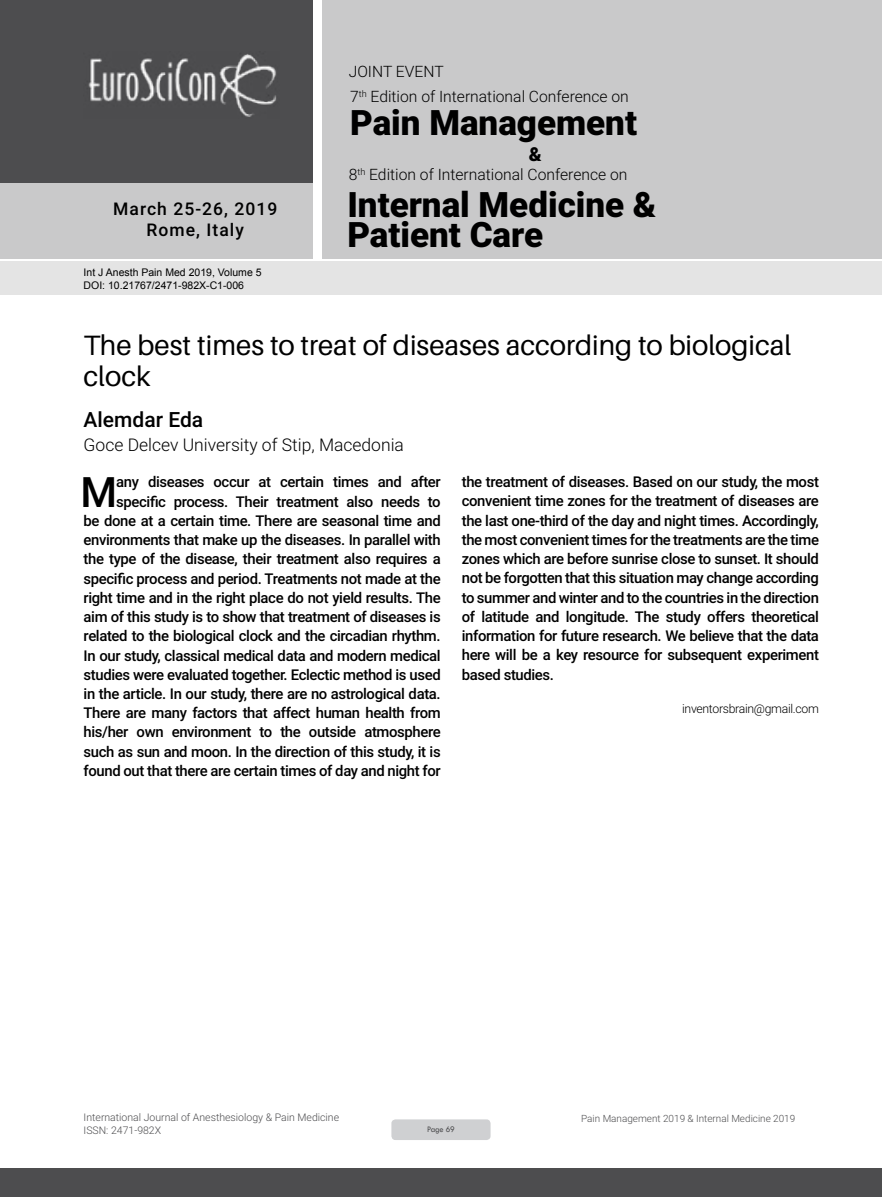
<style>
.page{position:relative;width:882px;height:1197px;background:#fff}
.page>*{position:absolute;margin:0;border:0;box-sizing:border-box;transform-origin:0 0}
.t1{font:500 42px "Roboto";color:#000}
.t2{font:900 35px/30.1px "Roboto";color:#000}
.t3{font:28px/30.8px "Aileron";color:#000}
.t4{font:500 21px "Roboto";color:#000}
.t5{font:900 19.25px "Roboto";color:#000}
.t6{font:300 17.5px "Roboto";color:#000}
.t7{font:500 17.5px/21px "Roboto";letter-spacing:.06em;color:#000;text-align:center}
.t8{font:300 15.75px/25.2px "Roboto";color:#000}
.t9{font:500 14.88px/19.2px "Roboto";letter-spacing:-.025em;color:#000;text-align:right}
.t10{font:300 12.25px "Roboto";letter-spacing:-.025em;color:#000}
.t11{font:300 10.5px "Roboto";color:#4d4d4f}
.t12{font:10.5px/12.6px "Arial";color:#000}
.t13{font:300 9.97px "Roboto";color:#4d4d4f}
.t14{font:8.75px "Tw Cen";letter-spacing:-.02em;color:#4d4d4f;scale:.95 1}
</style>
<div class="page">
<div style="left:0;top:0;width:313px;height:183px;background:#4d4d4f"></div>
<div style="left:1px;top:183px;width:312px;height:76px;background:#c9c9ca"></div>
<div style="left:323px;top:0;width:559px;height:259px;background:#c9c9ca"></div>
<img style="left:88px;top:54px;width:188px;height:63px">
<div style="left:0;top:1169px;width:882px;height:28px;background:#4d4d4f"></div>
<div style="left:1px;top:261px;width:881px;height:33px;background:#e4e4e4"></div>
<div style="left:391px;top:1119px;width:100px;height:21px;background:#cfd0d2;border-radius:4px"></div>
<p class="t7" style="left:113px;top:198px;width:166px">March 25-26, 2019<br>Rome, Italy</p>
<p class="t12" style="left:84px;top:266px;width:180px">Int J Anesth Pain Med 2019, Volume 5<br>DOI: 10.21767/2471-982X-C1-006</p>
<p class="t8" style="left:349px;top:58px;width:282px">JOINT EVENT<br>7<sup>th</sup> Edition of International Conference on</p>
<h2 class="t2" style="left:350px;top:106px;width:288px">Pain Management</h2>
<p class="t8" style="left:349px;top:161px;width:280px">8<sup>th</sup> Edition of International Conference on</p>
<h2 class="t2" style="left:347px;top:188px;width:311px">Internal Medicine &amp;<br>Patient Care</h2>
<p class="t5" style="left:529px;top:140px;width:14px">&amp;</p>
<h3 class="t3" style="left:84px;top:331px;width:709px">The best times to treat of diseases according to biological clock</h3>
<h3 class="t4" style="left:84px;top:405px;width:121px">Alemdar Eda</h3>
<p class="t6" style="left:84px;top:433px;width:322px">Goce Delcev University of Stip, Macedonia</p>
<h1 class="t1" style="left:81px;top:462px;width:38px">M</h1>
<p class="t9" style="left:84px;top:472px;width:359px">any diseases occur at certain times and after specific process. Their treatment also needs to<br>be done at a certain time. There are seasonal time and environments that make up the diseases. In parallel with the type of the disease, their treatment also requires a specific process and period. Treatments not made at the right time and in the right place do not yield results. The aim of this study is to show that treatment of diseases is related to the biological clock and the circadian rhythm.<br>In our study, classical medical data and modern medical studies were evaluated together. Eclectic method is used in the article. In our study, there are no astrological data.<br>There are many factors that affect human health from his/her own environment to the outside atmosphere such as sun and moon. In the direction of this study, it is found out that there are certain times of day and night for</p>
<p class="t9" style="left:462px;top:472px;width:359px;text-align:justify">the treatment of diseases. Based on our study, the most convenient time zones for the treatment of diseases are the last one-third of the day and night times. Accordingly, the most convenient times for the treatments are the time zones which are before sunrise close to sunset. It should not be forgotten that this situation may change according to summer and winter and to the countries in the direction of latitude and longitude. The study offers theoretical information for future research. We believe that the data here will be a key resource for subsequent experiment based studies.</p>
<p class="t10" style="left:682px;top:700px;width:138px">inventorsbrain@gmail.com</p>
<p class="t11" style="left:84px;top:1110px;width:257px">International Journal of Anesthesiology &amp; Pain Medicine</p>
<p class="t13" style="left:581px;top:1111px;width:216px">Pain Management 2019 &amp; Internal Medicine 2019</p>
<p class="t11" style="left:84px;top:1123px;width:79px">ISSN: 2471-982X</p>
<p class="t14" style="left:427px;top:1124px;width:31px">Page 69</p>
</div>
